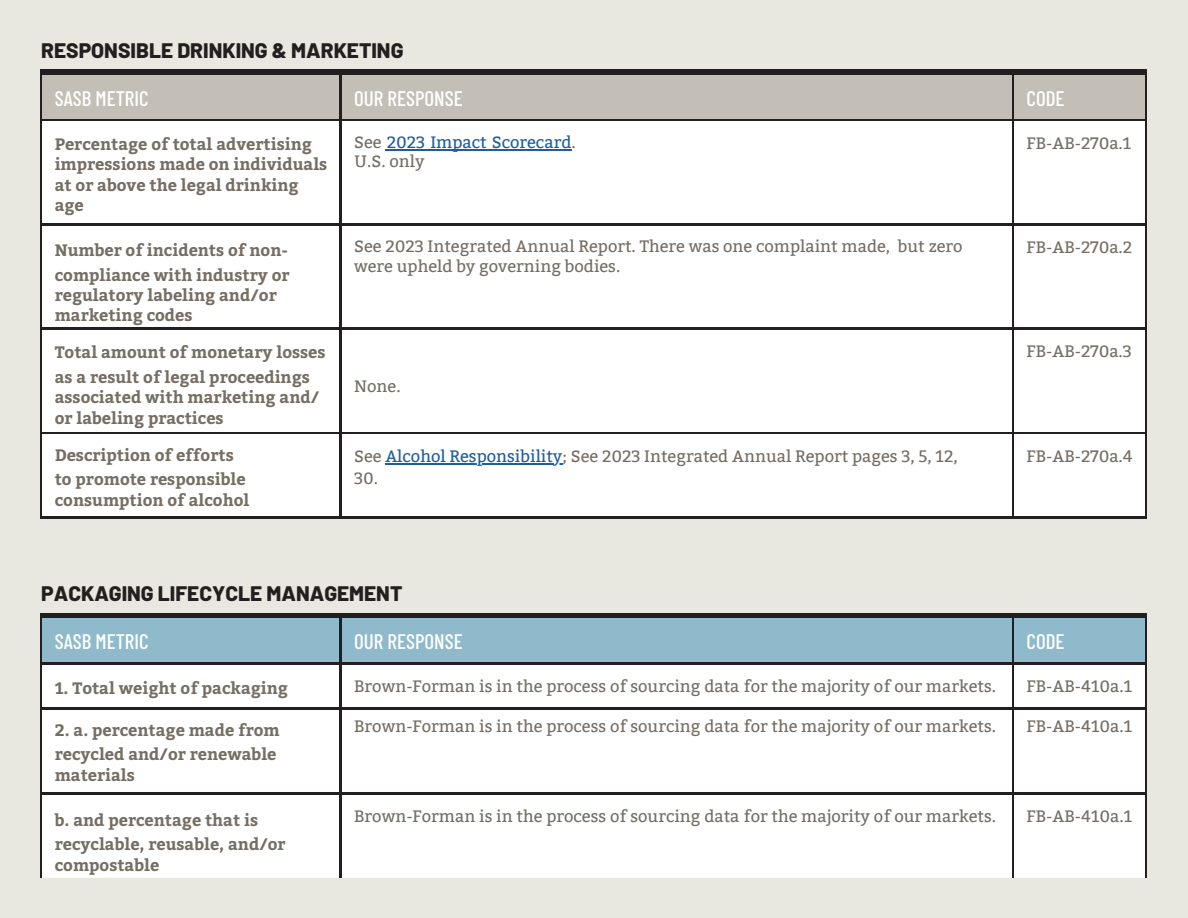
<style>
.page{position:relative;width:1188px;height:918px;background:#e8e7e0}
.page>*{position:absolute;margin:0;border:0;box-sizing:border-box;transform-origin:0 0}
.t1{font:800 21px "Barlow";color:#231f20}
.t2{font:500 21px "Barlow Condensed";color:#fff}
.t3{font:700 16.5px/24.8px "Bitter";color:#766e64}
.t4{font:16.5px/19.2px "Bitter";color:#766e64}
.t5{font:16.5px "Bitter";color:#1f5e9e}
.s1{color:#766e64}
.s2{color:#1f5e9e}
</style>
<div class="page">
<div style="left:42px;top:74px;width:1103px;height:45px;background:#c3bfb6"></div>
<div style="left:42px;top:121px;width:1103px;height:396px;background:#fff"></div>
<hr style="left:40px;top:121px;width:2px;height:103px;background:#231f20">
<hr style="left:340px;top:121px;width:1px;height:103px;background:#231f20">
<hr style="left:1012px;top:121px;width:2px;height:103px;background:#231f20">
<hr style="left:1145px;top:121px;width:2px;height:103px;background:#231f20">
<hr style="left:40px;top:224px;width:301px;height:1px;background:#231f20">
<hr style="left:40px;top:225px;width:2px;height:103px;background:#231f20">
<hr style="left:341px;top:224px;width:672px;height:1px;background:#231f20">
<hr style="left:340px;top:225px;width:1px;height:103px;background:#231f20">
<hr style="left:1013px;top:224px;width:134px;height:1px;background:#231f20">
<hr style="left:1012px;top:225px;width:2px;height:103px;background:#231f20">
<hr style="left:1145px;top:225px;width:2px;height:103px;background:#231f20">
<hr style="left:40px;top:328px;width:301px;height:1px;background:#231f20">
<hr style="left:40px;top:329px;width:2px;height:103px;background:#231f20">
<hr style="left:341px;top:328px;width:672px;height:1px;background:#231f20">
<hr style="left:340px;top:329px;width:1px;height:103px;background:#231f20">
<hr style="left:1013px;top:328px;width:134px;height:1px;background:#231f20">
<hr style="left:1012px;top:329px;width:2px;height:103px;background:#231f20">
<hr style="left:1145px;top:329px;width:2px;height:103px;background:#231f20">
<hr style="left:40px;top:432px;width:301px;height:2px;background:#231f20">
<hr style="left:40px;top:434px;width:2px;height:83px;background:#231f20">
<hr style="left:341px;top:432px;width:672px;height:2px;background:#231f20">
<hr style="left:340px;top:434px;width:1px;height:83px;background:#231f20">
<hr style="left:1013px;top:432px;width:134px;height:2px;background:#231f20">
<hr style="left:1012px;top:434px;width:2px;height:83px;background:#231f20">
<hr style="left:1145px;top:434px;width:2px;height:83px;background:#231f20">
<hr style="left:40px;top:517px;width:301px;height:1px;background:#231f20">
<hr style="left:341px;top:517px;width:672px;height:1px;background:#231f20">
<hr style="left:1013px;top:517px;width:134px;height:1px;background:#231f20">
<hr style="left:40px;top:70px;width:301px;height:4px;background:#231f20">
<hr style="left:341px;top:70px;width:672px;height:4px;background:#231f20">
<hr style="left:1013px;top:70px;width:134px;height:4px;background:#231f20">
<hr style="left:40px;top:74px;width:2px;height:45px;background:#231f20">
<hr style="left:340px;top:74px;width:1px;height:45px;background:#231f20">
<hr style="left:1012px;top:74px;width:2px;height:45px;background:#231f20">
<hr style="left:1145px;top:74px;width:2px;height:45px;background:#231f20">
<hr style="left:40px;top:119px;width:301px;height:2px;background:#231f20">
<hr style="left:341px;top:119px;width:672px;height:2px;background:#231f20">
<hr style="left:1013px;top:119px;width:134px;height:2px;background:#231f20">
<hr style="left:385px;top:150px;width:159px;height:1px;background:#1f5e9e">
<div style="left:42px;top:618px;width:1103px;height:45px;background:#8fbacb"></div>
<div style="left:42px;top:664px;width:1103px;height:214px;background:#fff"></div>
<hr style="left:40px;top:664px;width:2px;height:44px;background:#231f20">
<hr style="left:340px;top:664px;width:1px;height:44px;background:#231f20">
<hr style="left:1012px;top:664px;width:2px;height:44px;background:#231f20">
<hr style="left:1145px;top:664px;width:2px;height:44px;background:#231f20">
<hr style="left:40px;top:708px;width:301px;height:1px;background:#231f20">
<hr style="left:40px;top:709px;width:2px;height:84px;background:#231f20">
<hr style="left:341px;top:708px;width:672px;height:1px;background:#231f20">
<hr style="left:340px;top:709px;width:1px;height:84px;background:#231f20">
<hr style="left:1013px;top:708px;width:134px;height:1px;background:#231f20">
<hr style="left:1012px;top:709px;width:2px;height:84px;background:#231f20">
<hr style="left:1145px;top:709px;width:2px;height:84px;background:#231f20">
<hr style="left:40px;top:793px;width:301px;height:1px;background:#231f20">
<hr style="left:40px;top:794px;width:2px;height:84px;background:#231f20">
<hr style="left:341px;top:793px;width:672px;height:1px;background:#231f20">
<hr style="left:340px;top:794px;width:1px;height:84px;background:#231f20">
<hr style="left:1013px;top:793px;width:134px;height:1px;background:#231f20">
<hr style="left:1012px;top:794px;width:2px;height:84px;background:#231f20">
<hr style="left:1145px;top:794px;width:2px;height:84px;background:#231f20">
<div style="left:40px;top:613px;width:301px;height:5px;background:#231f20"></div>
<div style="left:341px;top:613px;width:672px;height:5px;background:#231f20"></div>
<div style="left:1013px;top:613px;width:134px;height:5px;background:#231f20"></div>
<hr style="left:40px;top:618px;width:2px;height:45px;background:#231f20">
<hr style="left:340px;top:618px;width:1px;height:45px;background:#231f20">
<hr style="left:1012px;top:618px;width:2px;height:45px;background:#231f20">
<hr style="left:1145px;top:618px;width:2px;height:45px;background:#231f20">
<hr style="left:40px;top:663px;width:301px;height:1px;background:#231f20">
<hr style="left:341px;top:663px;width:672px;height:1px;background:#231f20">
<hr style="left:1013px;top:663px;width:134px;height:1px;background:#231f20">
<hr style="left:387px;top:149px;width:185px;height:1px;background:#1f5e9e">
<hr style="left:385px;top:463px;width:177px;height:1px;background:#1f5e9e">
<h1 class="t1" style="left:41px;top:37px;width:364px">RESPONSIBLE DRINKING &amp; MARKETING</h1>
<h2 class="t2" style="left:55px;top:85px;width:95px">SASB METRIC</h2>
<h2 class="t2" style="left:354px;top:85px;width:110px">OUR RESPONSE</h2>
<h1 class="t2" style="left:1027px;top:85px;width:40px">CODE</h1>
<p class="t3" style="left:55px;top:133px;width:274px;line-height:20.2px">Percentage of total advertising impressions made on individuals at or above the legal drinking age</p>
<h1 class="t3" style="left:55px;top:237px;width:236px">Number of incidents of non&shy;compliance with industry or</h1>
<h1 class="t3" style="left:55px;top:284px;width:224px;line-height:20.2px">regulatory labeling and/or marketing codes</h1>
<p class="t3" style="left:55px;top:339px;width:272px">Total amount of monetary losses as a result of legal proceedings</p>
<p class="t3" style="left:55px;top:384px;width:266px">associated with marketing and/</p>
<p class="t3" style="left:55px;top:404px;width:170px">or labeling practices</p>
<p class="t3" style="left:55px;top:441px;width:192px">Description of efforts to promote responsible</p>
<p class="t3" style="left:55px;top:486px;width:196px">consumption of alcohol</p>
<p class="t5" style="left:354px;top:133px;width:223px"><span class="s1">See</span> 2023 Impact Scorecard<span class="s1">.</span></p>
<p class="t4" style="left:354px;top:152px;width:72px">U.S. only</p>
<h1 class="t4" style="left:354px;top:237px;width:610px">See 2023 Integrated Annual Report. There was one complaint made, but zero were upheld by governing bodies.</h1>
<h1 class="t4" style="left:354px;top:377px;width:48px">None.</h1>
<h2 class="t4" style="left:354px;top:447px;width:605px">See <span class="s2">Alcohol Responsibility</span>; See 2023 Integrated Annual Report pages 3, 5, 12,</h2>
<h2 class="t4" style="left:354px;top:469px;width:25px">30.</h2>
<p class="t4" style="left:1027px;top:134px;width:106px">FB-AB-270a.1</p>
<h1 class="t4" style="left:1027px;top:238px;width:107px">FB-AB-270a.2</h1>
<p class="t4" style="left:1027px;top:342px;width:107px">FB-AB-270a.3</p>
<p class="t4" style="left:1027px;top:447px;width:108px">FB-AB-270a.4</p>
<h1 class="t1" style="left:41px;top:580px;width:363px">PACKAGING LIFECYCLE MANAGEMENT</h1>
<h2 class="t2" style="left:55px;top:628px;width:95px">SASB METRIC</h2>
<h2 class="t2" style="left:354px;top:628px;width:110px">OUR RESPONSE</h2>
<p class="t2" style="left:1027px;top:628px;width:40px">CODE</p>
<p class="t3" style="left:55px;top:675px;width:235px">1. Total weight of packaging</p>
<p class="t3" style="left:55px;top:716px;width:227px">2. a. percentage made from recycled and/or renewable</p>
<p class="t3" style="left:55px;top:761px;width:82px">materials</p>
<p class="t3" style="left:55px;top:806px;width:232px">b. and percentage that is recyclable, reusable, and/or</p>
<p class="t3" style="left:55px;top:851px;width:106px">compostable</p>
<h1 class="t4" style="left:354px;top:677px;width:643px">Brown-Forman is in the process of sourcing data for the majority of our markets.</h1>
<p class="t4" style="left:354px;top:717px;width:643px">Brown-Forman is in the process of sourcing data for the majority of our markets.</p>
<p class="t4" style="left:354px;top:807px;width:643px">Brown-Forman is in the process of sourcing data for the majority of our markets.</p>
<p class="t4" style="left:1027px;top:677px;width:107px">FB-AB-410a.1</p>
<p class="t4" style="left:1027px;top:717px;width:107px">FB-AB-410a.1</p>
<p class="t4" style="left:1027px;top:807px;width:107px">FB-AB-410a.1</p>
</div>
